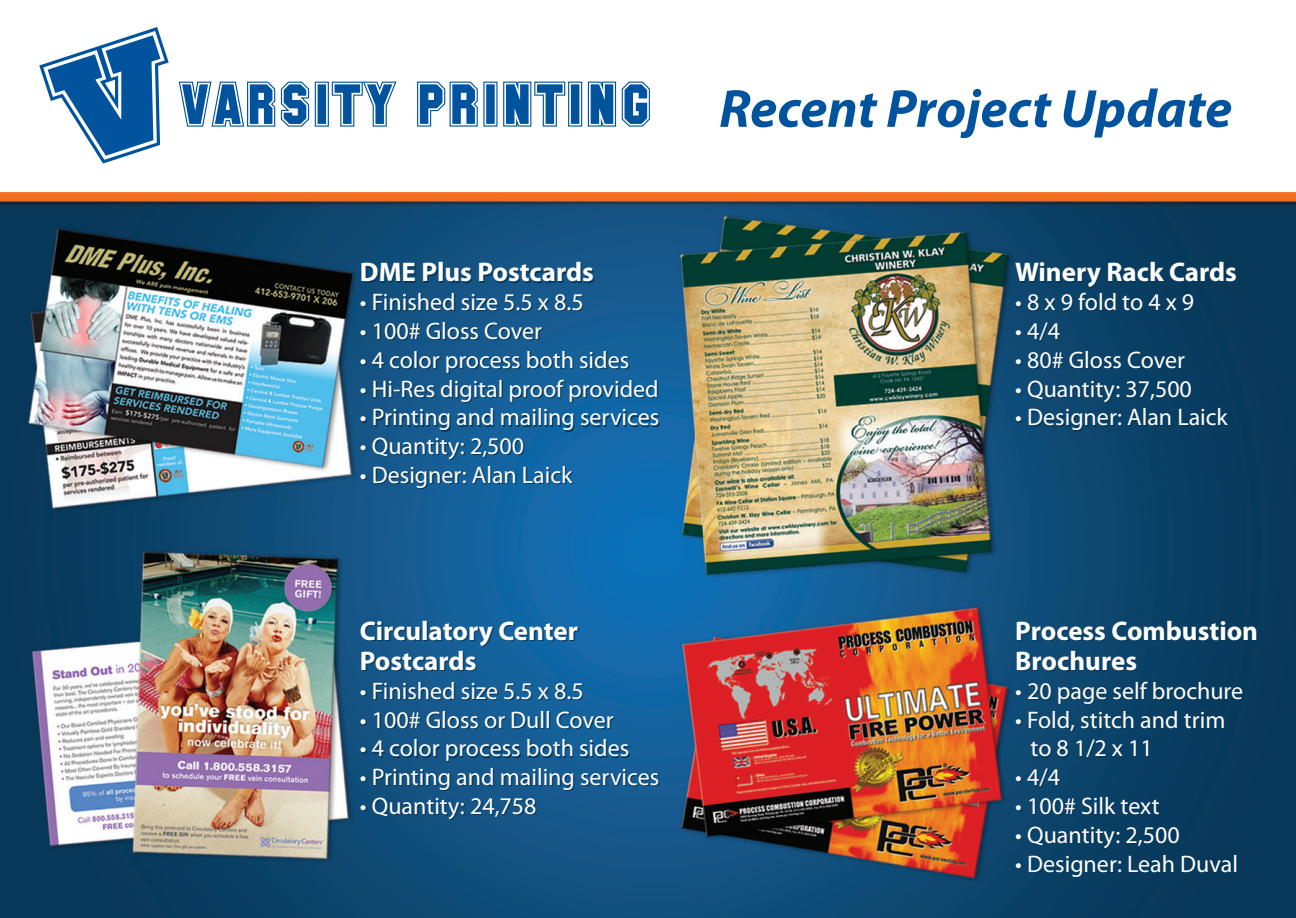
<style>
.page{position:relative;width:1296px;height:918px;background:#fff}
.page>*{position:absolute;margin:0;border:0;box-sizing:border-box;transform-origin:0 0}
.t1{font:italic 700 54px "Myriad Pro";color:#01539e}
.t2{font:700 27px "Myriad Pro";color:#fff}
.t3{font:24px "Myriad Pro";color:#fff}
</style>
<div class="page">
<img style="left:0;top:81px;width:1296px;height:837px">
<svg style="left:39px;top:27px;width:130px;height:137px"></svg>
<svg style="left:179px;top:82px;width:96px;height:45px"></svg>
<svg style="left:281px;top:82px;width:28px;height:45px"></svg>
<svg style="left:315px;top:82px;width:82px;height:45px"></svg>
<svg style="left:417px;top:82px;width:165px;height:45px"></svg>
<svg style="left:588px;top:82px;width:28px;height:45px"></svg>
<svg style="left:622px;top:82px;width:28px;height:45px"></svg>
<p class="t2" style="left:360px;top:255px;width:236px">DME Plus Postcards</p>
<p class="t3" style="left:360px;top:287px;width:225px">• Finished size 5.5 x 8.5</p>
<p class="t3" style="left:360px;top:316px;width:184px">• 100# Gloss Cover</p>
<p class="t3" style="left:360px;top:345px;width:271px">• 4 color process both sides</p>
<p class="t3" style="left:360px;top:374px;width:300px">• Hi-Res digital proof provided</p>
<p class="t3" style="left:360px;top:403px;width:301px">• Printing and mailing services</p>
<p class="t3" style="left:360px;top:431px;width:166px">• Quantity: 2,500</p>
<p class="t3" style="left:360px;top:460px;width:214px">• Designer: Alan Laick</p>
<p class="t2" style="left:360px;top:613px;width:220px">Circulatory Center</p>
<p class="t2" style="left:360px;top:643px;width:118px">Postcards</p>
<p class="t3" style="left:360px;top:676px;width:225px">• Finished size 5.5 x 8.5</p>
<p class="t3" style="left:360px;top:705px;width:255px">• 100# Gloss or Dull Cover</p>
<p class="t3" style="left:360px;top:734px;width:271px">• 4 color process both sides</p>
<p class="t3" style="left:360px;top:762px;width:301px">• Printing and mailing services</p>
<p class="t3" style="left:360px;top:791px;width:178px">• Quantity: 24,758</p>
<p class="t1" style="left:719px;top:74px;width:514px">Recent Project Update</p>
<p class="t2" style="left:1015px;top:255px;width:223px">Winery Rack Cards</p>
<p class="t3" style="left:1015px;top:287px;width:180px">• 8 x 9 fold to 4 x 9</p>
<p class="t3" style="left:1015px;top:316px;width:46px">• 4/4</p>
<p class="t3" style="left:1015px;top:345px;width:171px">• 80# Gloss Cover</p>
<p class="t3" style="left:1015px;top:374px;width:178px">• Quantity: 37,500</p>
<p class="t3" style="left:1015px;top:403px;width:214px">• Designer: Alan Laick</p>
<p class="t2" style="left:1015px;top:613px;width:244px">Process Combustion</p>
<p class="t2" style="left:1015px;top:643px;width:123px">Brochures</p>
<p class="t3" style="left:1015px;top:676px;width:229px">• 20 page self brochure</p>
<p class="t3" style="left:1015px;top:705px;width:212px">• Fold, stitch and trim</p>
<p class="t3" style="left:1031px;top:734px;width:124px">to 8 1/2 x 11</p>
<p class="t3" style="left:1015px;top:762px;width:46px">• 4/4</p>
<p class="t3" style="left:1015px;top:791px;width:146px">• 100# Silk text</p>
<p class="t3" style="left:1015px;top:820px;width:166px">• Quantity: 2,500</p>
<p class="t3" style="left:1015px;top:849px;width:224px">• Designer: Leah Duval</p>
</div>
